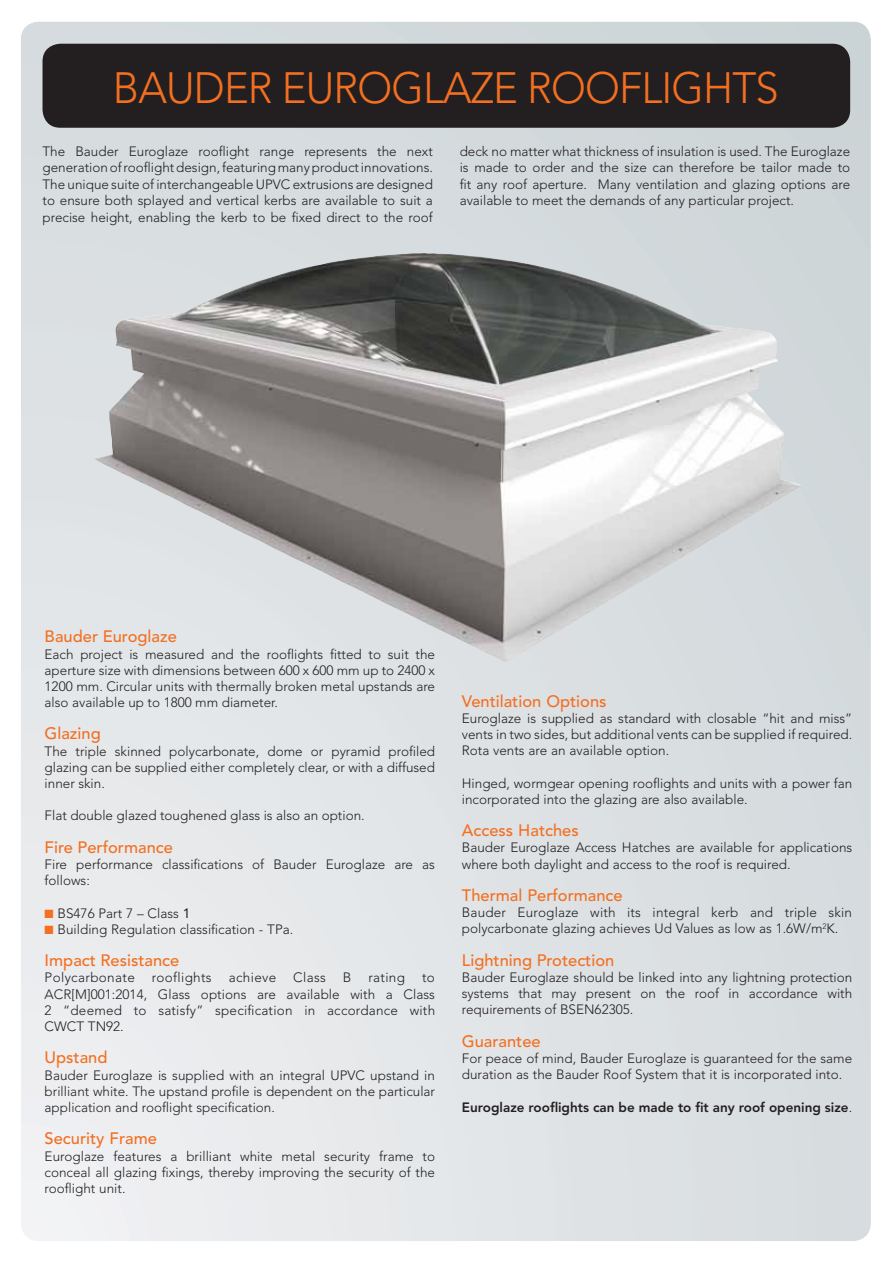
<style>
.page{position:relative;width:893px;height:1263px;background:#fff}
.page>*{position:absolute;margin:0;border:0;box-sizing:border-box;transform-origin:0 0}
.t1{font:300 43.5px "Avenir";letter-spacing:-.02em;color:#f36f21;scale:.96 1}
.t2{font:500 16.5px "Avenir";color:#f36f21}
.t3{font:300 13.5px/16.2px "Avenir";color:#231f20;text-align:justify}
.t4{font:800 13.5px "Avenir";color:#231f20}
.t5{font:300 13.5px "Avenir";letter-spacing:.025em;color:#231f20}
.s1{font-weight:400}
.s2{font-weight:300}
</style>
<div class="page">
<div style="left:21px;top:22px;width:850px;height:1219px;background:linear-gradient(to right,#e8eaed,#d4dadd);border-radius:18px"></div>
<div style="left:43px;top:44px;width:807px;height:84px;background:#231f20;border-radius:18px"></div>
<img style="left:93px;top:253px;width:709px;height:410px">
<svg style="left:45px;top:909px;width:8px;height:9px"></svg>
<svg style="left:45px;top:925px;width:8px;height:9px"></svg>
<h1 class="t1" style="left:113px;top:70px;width:695px">BAUDER EUROGLAZE ROOFLIGHTS</h1>
<p class="t3" style="left:43px;top:144px;width:392px">The Bauder Euroglaze rooflight range represents the next generation of rooflight design, featuring many product innovations.<br>The unique suite of interchangeable UPVC extrusions are designed to ensure both splayed and vertical kerbs are available to suit a precise height, enabling the kerb to be fixed direct to the roof</p>
<p class="t3" style="left:460px;top:144px;width:392px">deck no matter what thickness of insulation is used. The Euroglaze is made to order and the size can therefore be tailor made to fit any roof aperture. Many ventilation and glazing options are available to meet the demands of any particular project.</p>
<p class="t2" style="left:45px;top:630px;width:134px">Bauder Euroglaze</p>
<p class="t3" style="left:45px;top:647px;width:392px">Each project is measured and the rooflights fitted to suit the aperture size with dimensions between 600 x 600 mm up to 2400 x 1200 mm. Circular units with thermally broken metal upstands are also available up to 1800 mm diameter.</p>
<p class="t2" style="left:45px;top:727px;width:58px">Glazing</p>
<p class="t3" style="left:45px;top:744px;width:392px">The triple skinned polycarbonate, dome or pyramid profiled glazing can be supplied either completely clear, or with a diffused inner skin.</p>
<p class="t3" style="left:45px;top:809px;width:322px">Flat double glazed toughened glass is also an option.</p>
<p class="t2" style="left:45px;top:840px;width:130px">Fire Performance</p>
<p class="t3" style="left:45px;top:857px;width:392px">Fire performance classifications of Bauder Euroglaze are as follows:</p>
<p class="t3" style="left:58px;top:906px;width:237px">BS476 Part 7 – Class <span class="s1">1<br></span>Building Regulation classification - TPa.</p>
<p class="t2" style="left:45px;top:954px;width:136px">Impact Resistance</p>
<p class="t5" style="left:45px;top:972px;width:92px">Polycarbonate</p>
<p class="t5" style="left:152px;top:972px;width:61px">rooflights</p>
<p class="t5" style="left:229px;top:972px;width:49px">achieve</p>
<p class="t3" style="left:293px;top:971px;width:34px">Class</p>
<p class="t3" style="left:343px;top:971px;width:10px">B</p>
<p class="t3" style="left:368px;top:971px;width:38px">rating</p>
<p class="t3" style="left:45px;top:971px;width:392px;text-indent:377px">to ACR[M]001:2014, Glass options are available with a Class 2 “deemed to satisfy” specification in accordance with CWCT TN92.</p>
<p class="t2" style="left:45px;top:1051px;width:64px">Upstand</p>
<p class="t3" style="left:45px;top:1068px;width:392px">Bauder Euroglaze is supplied with an integral UPVC upstand in brilliant white. The upstand profile is dependent on the particular application and rooflight specification.</p>
<p class="t2" style="left:45px;top:1132px;width:114px">Security Frame</p>
<p class="t3" style="left:45px;top:1149px;width:392px">Euroglaze features a brilliant white metal security frame to conceal all glazing fixings, thereby improving the security of the rooflight unit.</p>
<p class="t2" style="left:462px;top:694px;width:146px">Ventilation Options</p>
<p class="t3" style="left:462px;top:711px;width:392px">Euroglaze is supplied as standard with closable “hit and miss” vents in two sides, but additional vents can be supplied if required.<br>Rota vents are an available option.</p>
<p class="t3" style="left:462px;top:776px;width:392px">Hinged, wormgear opening rooflights and units with a power fan incorporated into the glazing are also available.</p>
<p class="t2" style="left:462px;top:824px;width:118px">Access Hatches</p>
<p class="t3" style="left:462px;top:841px;width:392px">Bauder Euroglaze Access Hatches are available for applications where both daylight and access to the roof is required.</p>
<p class="t2" style="left:462px;top:889px;width:162px">Thermal Performance</p>
<p class="t3" style="left:462px;top:906px;width:392px">Bauder Euroglaze with its integral kerb and triple skin polycarbonate glazing achieves Ud Values as low as 1.6W/m<sup>2</sup>K.</p>
<p class="t2" style="left:462px;top:953px;width:154px">Lightning Protection</p>
<p class="t3" style="left:462px;top:970px;width:392px">Bauder Euroglaze should be linked into any lightning protection systems that may present on the roof in accordance with requirements of BSEN62305.</p>
<p class="t2" style="left:462px;top:1034px;width:80px">Guarantee</p>
<p class="t3" style="left:462px;top:1051px;width:392px">For peace of mind, Bauder Euroglaze is guaranteed for the same duration as the Bauder Roof System that it is incorporated into.</p>
<p class="t4" style="left:462px;top:1101px;width:392px">Euroglaze rooflights can be made to fit any roof opening size<span class="s2">.</span></p>
</div>
